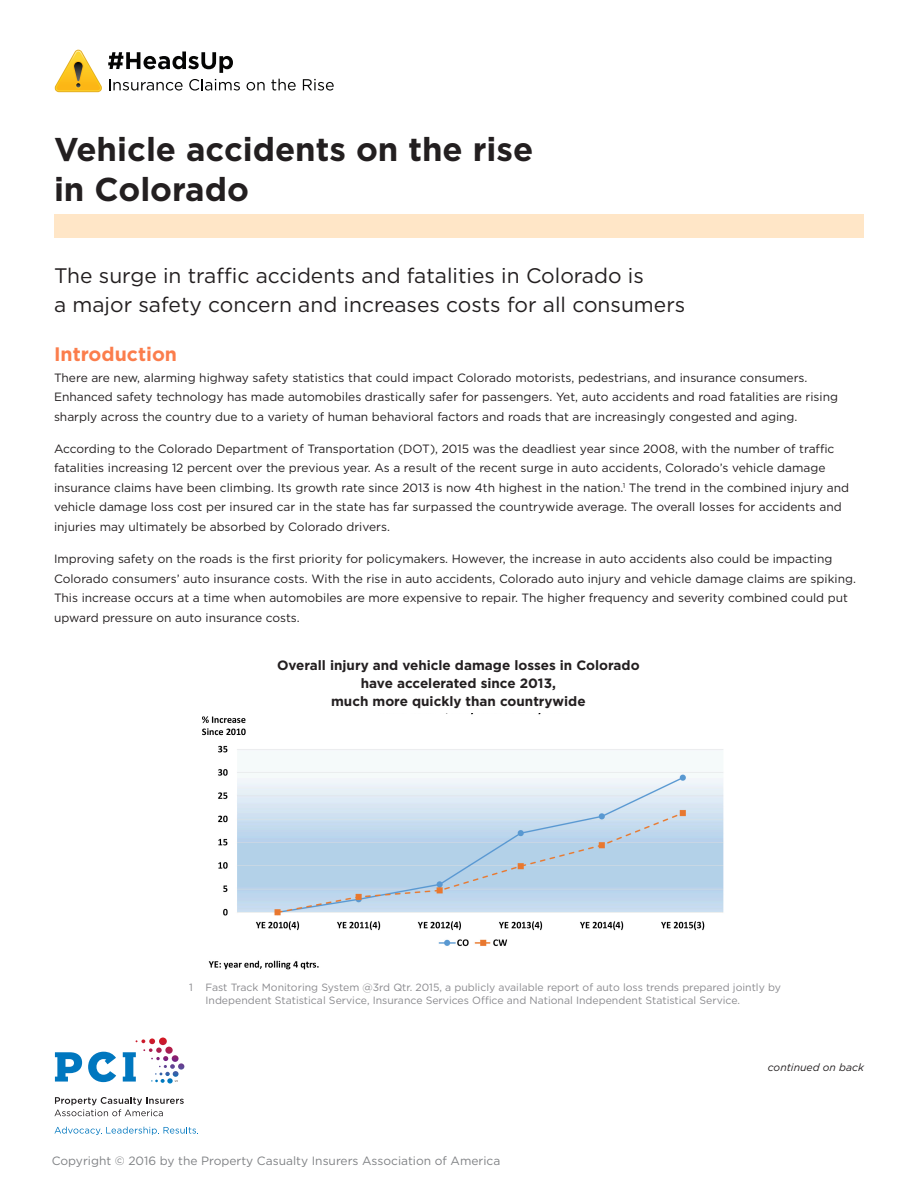
<style>
.page{position:relative;width:918px;height:1188px;background:#fff}
.page>*{position:absolute;margin:0;border:0;box-sizing:border-box;transform-origin:0 0}
.t1{font:700 33px "Gotham";color:#231f20}
.t2{font:21px "Gotham";color:#231f20}
.main_text{font:700 19.5px "Gotham";color:#fb7d4c}
.t3{font:700 13.5px "Gotham";color:#231f20}
.main_text-2{font:12px/19.5px "Gotham";color:#231f20}
.t4{font:12px "Gotham";color:#808285}
.source{font:10.5px/12.6px "Gotham";color:#8a8a8e}
.t5{font:italic 10.5px "Gotham";color:#231f20}
</style>
<div class="page">
<div style="left:54px;top:215px;width:810px;height:23px;background:#ffe6c7"></div>
<svg style="left:108px;top:52px;width:125px;height:21px"></svg>
<svg style="left:109px;top:79px;width:74px;height:12px"></svg>
<svg style="left:189px;top:79px;width:51px;height:12px"></svg>
<svg style="left:247px;top:82px;width:18px;height:9px"></svg>
<svg style="left:271px;top:79px;width:25px;height:12px"></svg>
<svg style="left:303px;top:79px;width:31px;height:12px"></svg>
<svg style="left:55px;top:50px;width:47px;height:42px"></svg>
<svg style="left:54px;top:1097px;width:130px;height:19px"></svg>
<svg style="left:54px;top:1127px;width:144px;height:8px"></svg>
<svg style="left:55px;top:1052px;width:27px;height:30px"></svg>
<svg style="left:88px;top:1052px;width:28px;height:30px"></svg>
<svg style="left:123px;top:1038px;width:61px;height:46px"></svg>
<img style="left:202px;top:714px;width:522px;height:256px">
<p class="t1" style="left:54px;top:130px;width:481px">Vehicle accidents on the rise</p>
<p class="t1" style="left:54px;top:169px;width:196px">in Colorado</p>
<p class="t2" style="left:54px;top:263px;width:591px">The surge in traffic accidents and fatalities in Colorado is</p>
<p class="t2" style="left:54px;top:291px;width:633px">a major safety concern and increases costs for all consumers</p>
<p class="main_text" style="left:54px;top:342px;width:125px">Introduction</p>
<p class="main_text-2" style="left:54px;top:368px;width:786px">There are new, alarming highway safety statistics that could impact Colorado motorists, pedestrians, and insurance consumers.<br>Enhanced safety technology has made automobiles drastically safer for passengers. Yet, auto accidents and road fatalities are rising sharply across the country due to a variety of human behavioral factors and roads that are increasingly congested and aging.</p>
<p class="main_text-2" style="left:54px;top:439px;width:797px">According to the Colorado Department of Transportation (DOT), 2015 was the deadliest year since 2008, with the number of traffic fatalities increasing 12 percent over the previous year. As a result of the recent surge in auto accidents, Colorado’s vehicle damage insurance claims have been climbing. Its growth rate since 2013 is now 4th highest in the nation.<sup>1</sup> The trend in the combined injury and vehicle damage loss cost per insured car in the state has far surpassed the countrywide average. The overall losses for accidents and injuries may ultimately be absorbed by Colorado drivers.</p>
<p class="main_text-2" style="left:54px;top:549px;width:804px">Improving safety on the roads is the first priority for policymakers. However, the increase in auto accidents also could be impacting Colorado consumers’ auto insurance costs. With the rise in auto accidents, Colorado auto injury and vehicle damage claims are spiking.<br>This increase occurs at a time when automobiles are more expensive to repair. The higher frequency and severity combined could put upward pressure on auto insurance costs.</p>
<p class="t3" style="left:277px;top:657px;width:364px">Overall injury and vehicle damage losses in Colorado</p>
<p class="t3" style="left:361px;top:675px;width:197px">have accelerated since 2013,</p>
<p class="t3" style="left:331px;top:693px;width:256px">much more quickly than countrywide</p>
<p class="source" style="left:205px;top:981px;width:577px;text-indent:-16px">1 Fast Track Monitoring System @3rd Qtr. 2015, a publicly available report of auto loss trends prepared jointly by<br>Independent Statistical Service, Insurance Services Office and National Independent Statistical Service.</p>
<p class="t4" style="left:52px;top:1153px;width:450px">Copyright © 2016 by the Property Casualty Insurers Association of America</p>
<p class="t5" style="left:768px;top:1061px;width:98px">continued on back</p>
</div>
